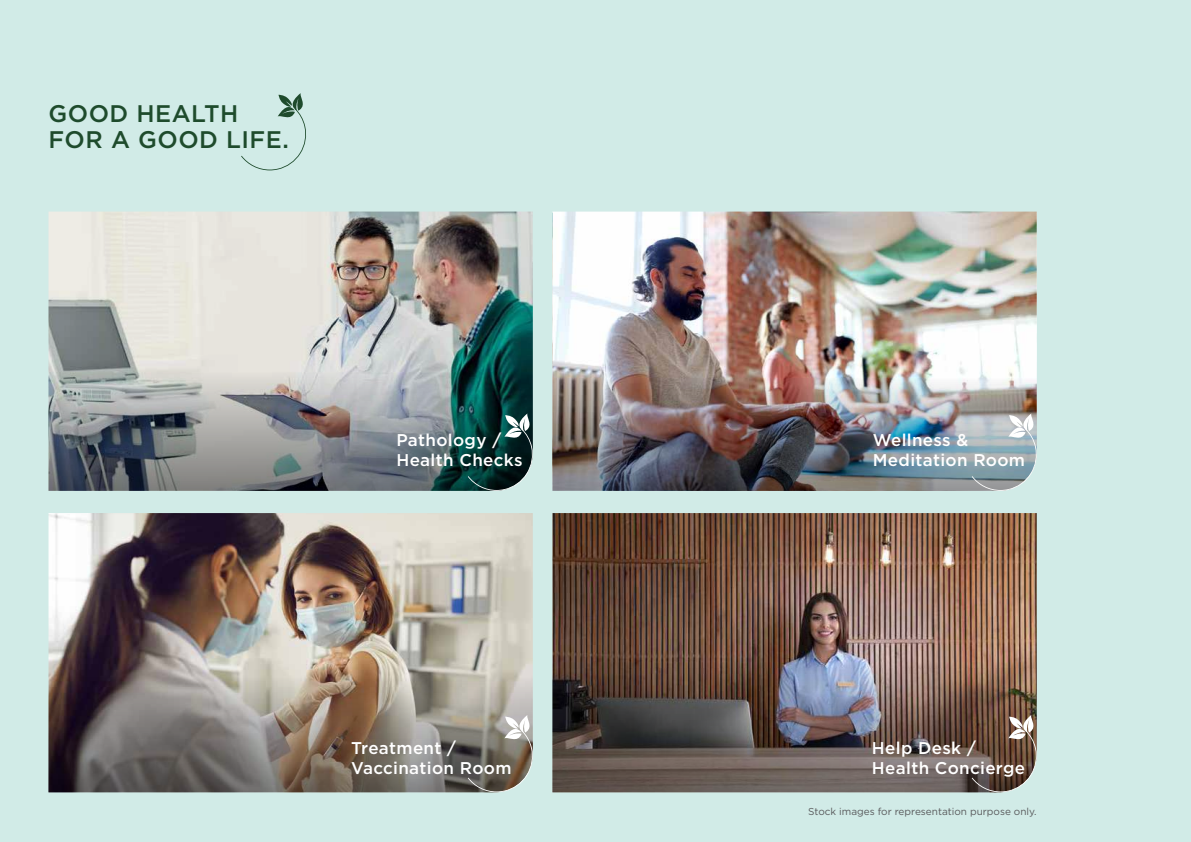
<style>
.page{position:relative;width:1191px;height:842px;background:#d1ebe7}
.page>*{position:absolute;margin:0;border:0;box-sizing:border-box;transform-origin:0 0}
.t1{font:500 24px "Gotham";letter-spacing:.02em;color:#1e4b2c}
.t2{font:500 17px/20.4px "Gotham";letter-spacing:.02em;color:#fff}
.t3{font:10px "Gotham";color:#58595b}
</style>
<div class="page">
<img style="left:49px;top:212px;width:484px;height:142px">
<img style="left:49px;top:354px;width:484px;height:137px">
<svg style="left:468px;top:413px;width:65px;height:78px;background:#214745"></svg>
<img style="left:552px;top:212px;width:484px;height:148px">
<img style="left:552px;top:360px;width:484px;height:131px">
<svg style="left:971px;top:413px;width:66px;height:78px;background:#a7b5ba"></svg>
<img style="left:49px;top:513px;width:484px;height:147px">
<svg style="left:49px;top:660px;width:484px;height:132px;background:#847b74"></svg>
<svg style="left:468px;top:715px;width:65px;height:77px;background:#868178"></svg>
<img style="left:552px;top:513px;width:484px;height:131px">
<img style="left:552px;top:644px;width:484px;height:148px">
<svg style="left:971px;top:715px;width:66px;height:77px;background:#715d50"></svg>
<svg style="left:241px;top:93px;width:65px;height:77px"></svg>
<h1 class="t1" style="left:49px;top:98px;width:191px">GOOD HEALTH</h1>
<h1 class="t1" style="left:49px;top:124px;width:242px">FOR A GOOD LIFE.</h1>
<p class="t2" style="left:396px;top:429px;width:128px">Pathology /<br>Health Checks</p>
<p class="t2" style="left:873px;top:429px;width:154px">Wellness &amp;<br>Meditation Room</p>
<p class="t2" style="left:351px;top:737px;width:162px">Treatment /<br>Vaccination Room</p>
<p class="t2" style="left:872px;top:737px;width:155px">Help Desk /<br>Health Concierge</p>
<p class="t3" style="left:808px;top:806px;width:230px">Stock images for representation purpose only.</p>
</div>
